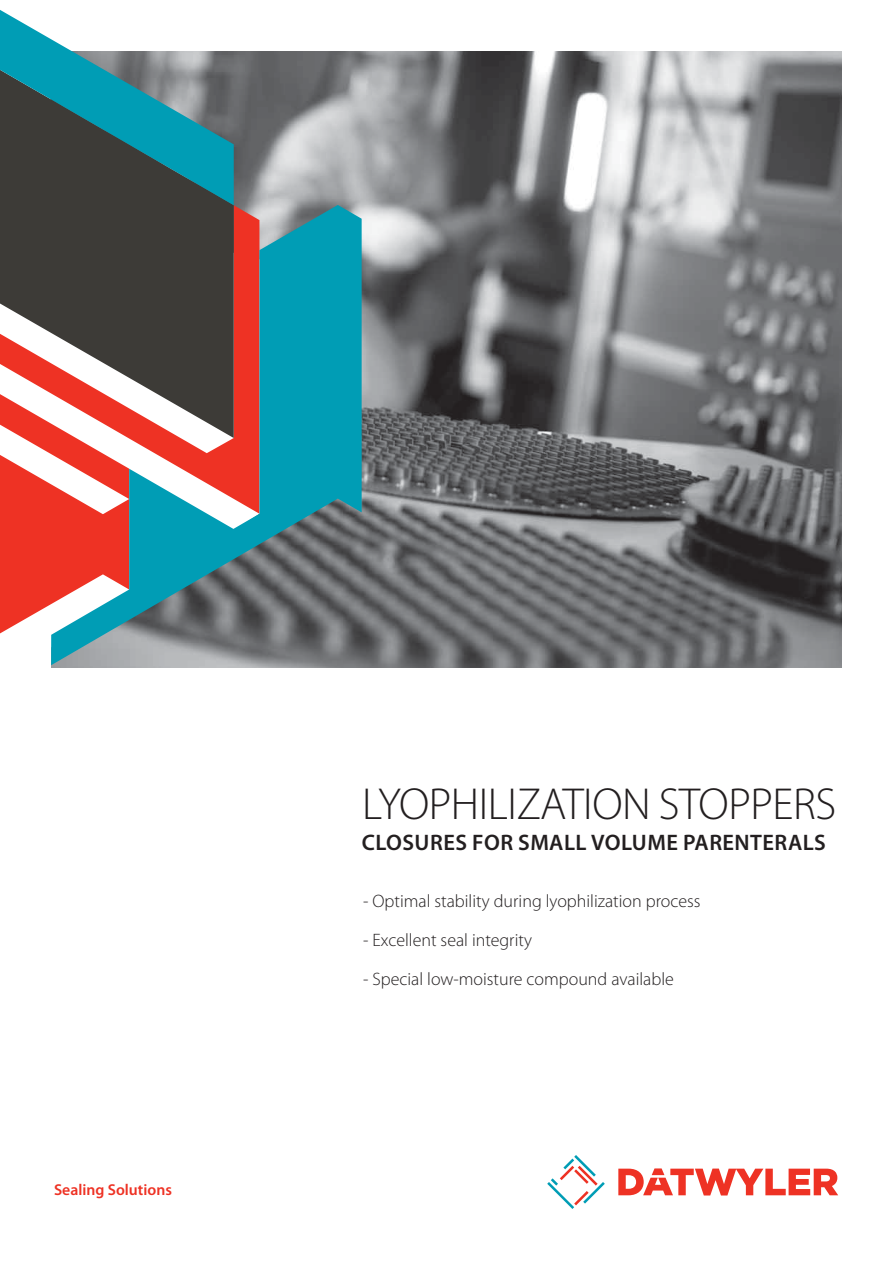
<style>
.page{position:relative;width:893px;height:1263px;background:#fff}
.page>*{position:absolute;margin:0;border:0;box-sizing:border-box;transform-origin:0 0}
.t1{font:300 45px "Myriad Pro";letter-spacing:-.01em;color:#231f20}
.t2{font:600 22.5px "Myriad Pro";letter-spacing:.02em;color:#231f20}
.t3{font:300 18px "Myriad Pro";color:#231f20}
.t4{font:600 15.75px "Myriad Pro";color:#ee3224}
</style>
<div class="page">
<svg style="left:547px;top:1155px;width:58px;height:54px"></svg>
<svg style="left:618px;top:1168px;width:220px;height:27px"></svg>
<img style="left:312px;top:51px;width:530px;height:616px">
<svg style="left:0;top:10px;width:362px;height:655px;background:#748083"></svg>
<p class="t4" style="left:54px;top:1180px;width:119px">SEALING SOLUTIONS</p>
<h1 class="t1" style="left:362px;top:777px;width:472px">Lyophilization stoppers</h1>
<p class="t2" style="left:362px;top:828px;width:463px">CLOSURES FOR SMALL VOLUME PARENTERALS</p>
<p class="t3" style="left:363px;top:890px;width:339px">- Optimal stability during lyophilization process</p>
<p class="t3" style="left:363px;top:929px;width:170px">- Excellent seal integrity</p>
<p class="t3" style="left:363px;top:968px;width:312px">- Special low-moisture compound available</p>
</div>
